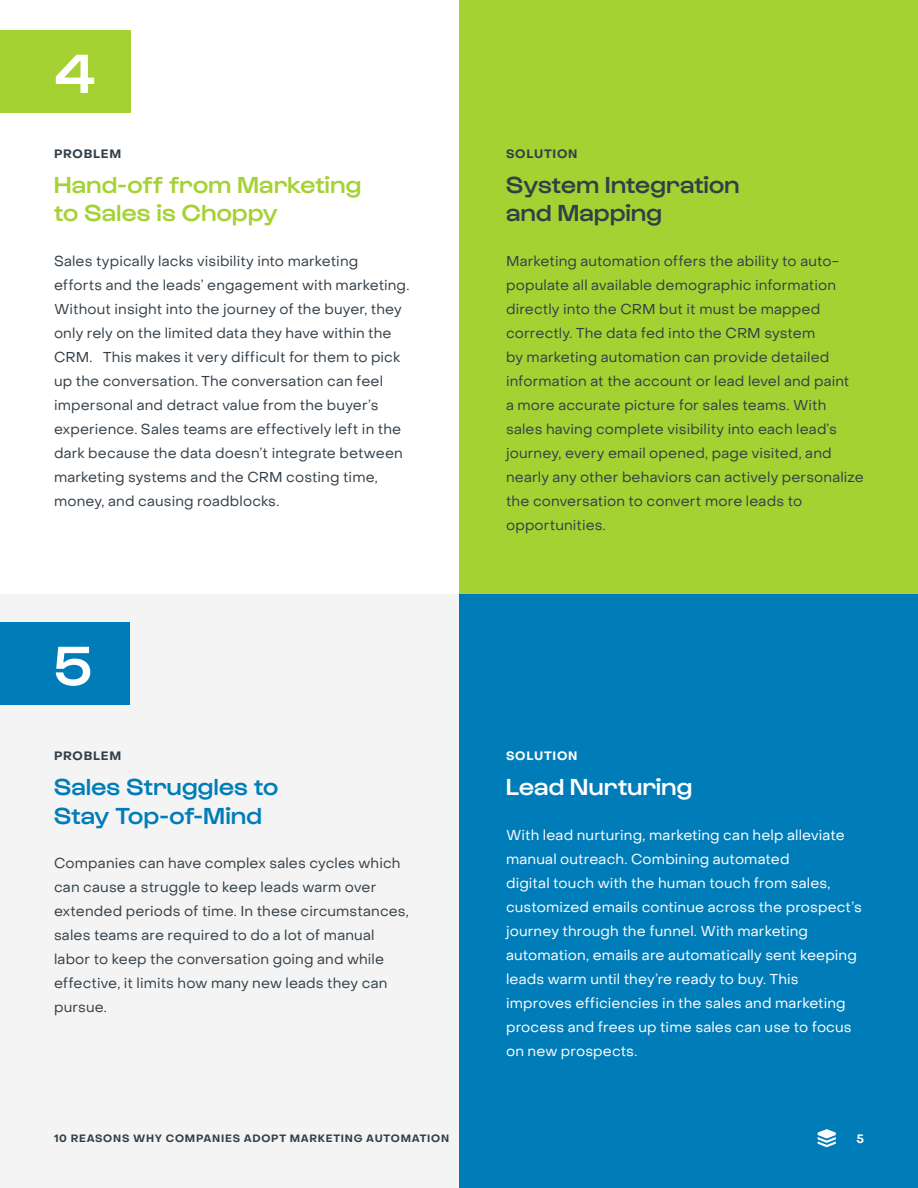
<style>
.page{position:relative;width:918px;height:1188px;background:#fff}
.page>*{position:absolute;margin:0;border:0;box-sizing:border-box;transform-origin:0 0}
.t1{font:500 57px "Gustavo";color:#fff}
.t2{font:500 24px/28.5px "Gustavo";letter-spacing:.015em;color:#a4d233}
.t3{font:500 24px/28.5px "Gustavo";letter-spacing:.015em;color:#007db9}
.t4{font:500 24px/28.5px "Gustavo";letter-spacing:.015em;color:#333f48}
.t5{font:500 24px "Gustavo";letter-spacing:.015em;color:#fff}
.t6{font:14.25px/24px "Object Sans";letter-spacing:.01em;color:#333f48}
.t7{font:14.25px/24px "Object Sans";letter-spacing:.01em;color:#fff}
.t8{font:700 12px "Object Sans";letter-spacing:.065em;color:#333f48}
.t9{font:700 12px "Object Sans";letter-spacing:.065em;color:#fff}
.t10{font:700 10.5px "Object Sans";letter-spacing:.07em;color:#333f48}
</style>
<div class="page">
<div style="left:0;top:595px;width:918px;height:593px;background:#f4f4f4"></div>
<div style="left:459px;top:0;width:459px;height:594px;background:#a4d233"></div>
<div style="left:460px;top:595px;width:458px;height:593px;background:#007db9"></div>
<div style="left:0;top:30px;width:130px;height:83px;background:#a4d233"></div>
<div style="left:0;top:622px;width:130px;height:83px;background:#007db9"></div>
<svg style="left:818px;top:1129px;width:18px;height:18px"></svg>
<h1 class="t1" style="left:55px;top:41px;width:41px">4</h1>
<p class="t8" style="left:54px;top:146px;width:69px">PROBLEM</p>
<h2 class="t2" style="left:54px;top:171px;width:309px">Hand-off from Marketing to Sales is Choppy</h2>
<p class="t6" style="left:54px;top:249px;width:357px">Sales typically lacks visibility into marketing efforts and the leads’ engagement with marketing.<br>Without insight into the journey of the buyer, they only rely on the limited data they have within the CRM. This makes it very difficult for them to pick up the conversation. The conversation can feel impersonal and detract value from the buyer’s experience. Sales teams are effectively left in the dark because the data doesn’t integrate between marketing systems and the CRM costing time, money, and causing roadblocks.</p>
<h1 class="t1" style="left:54px;top:633px;width:39px">5</h1>
<p class="t8" style="left:54px;top:749px;width:69px">PROBLEM</p>
<h2 class="t3" style="left:54px;top:774px;width:226px">Sales Struggles to<br>Stay Top-of-Mind</h2>
<p class="t6" style="left:54px;top:851px;width:357px">Companies can have complex sales cycles which can cause a struggle to keep leads warm over extended periods of time. In these circumstances, sales teams are required to do a lot of manual labor to keep the conversation going and while effective, it limits how many new leads they can pursue.</p>
<p class="t8" style="left:506px;top:146px;width:73px">SOLUTION</p>
<h2 class="t4" style="left:506px;top:171px;width:235px">System Integration and Mapping</h2>
<p class="t6" style="left:506px;top:249px;width:359px">Marketing automation offers the ability to auto&shy;populate all available demographic information directly into the CRM but it must be mapped correctly. The data fed into the CRM system<br>by marketing automation can provide detailed information at the account or lead level and paint<br>a more accurate picture for sales teams. With sales having complete visibility into each lead’s journey, every email opened, page visited, and nearly any other behaviors can actively personalize the conversation to convert more leads to opportunities.</p>
<p class="t9" style="left:506px;top:749px;width:73px">SOLUTION</p>
<h2 class="t5" style="left:506px;top:773px;width:188px">Lead Nurturing</h2>
<p class="t7" style="left:506px;top:823px;width:357px">With lead nurturing, marketing can help alleviate manual outreach. Combining automated<br>digital touch with the human touch from sales, customized emails continue across the prospect’s journey through the funnel. With marketing automation, emails are automatically sent keeping leads warm until they’re ready to buy. This improves efficiencies in the sales and marketing process and frees up time sales can use to focus on new prospects.</p>
<p class="t10" style="left:54px;top:1132px;width:397px">10 REASONS WHY COMPANIES ADOPT MARKETING AUTOMATION</p>
<p class="t9" style="left:856px;top:1131px;width:9px">5</p>
</div>
